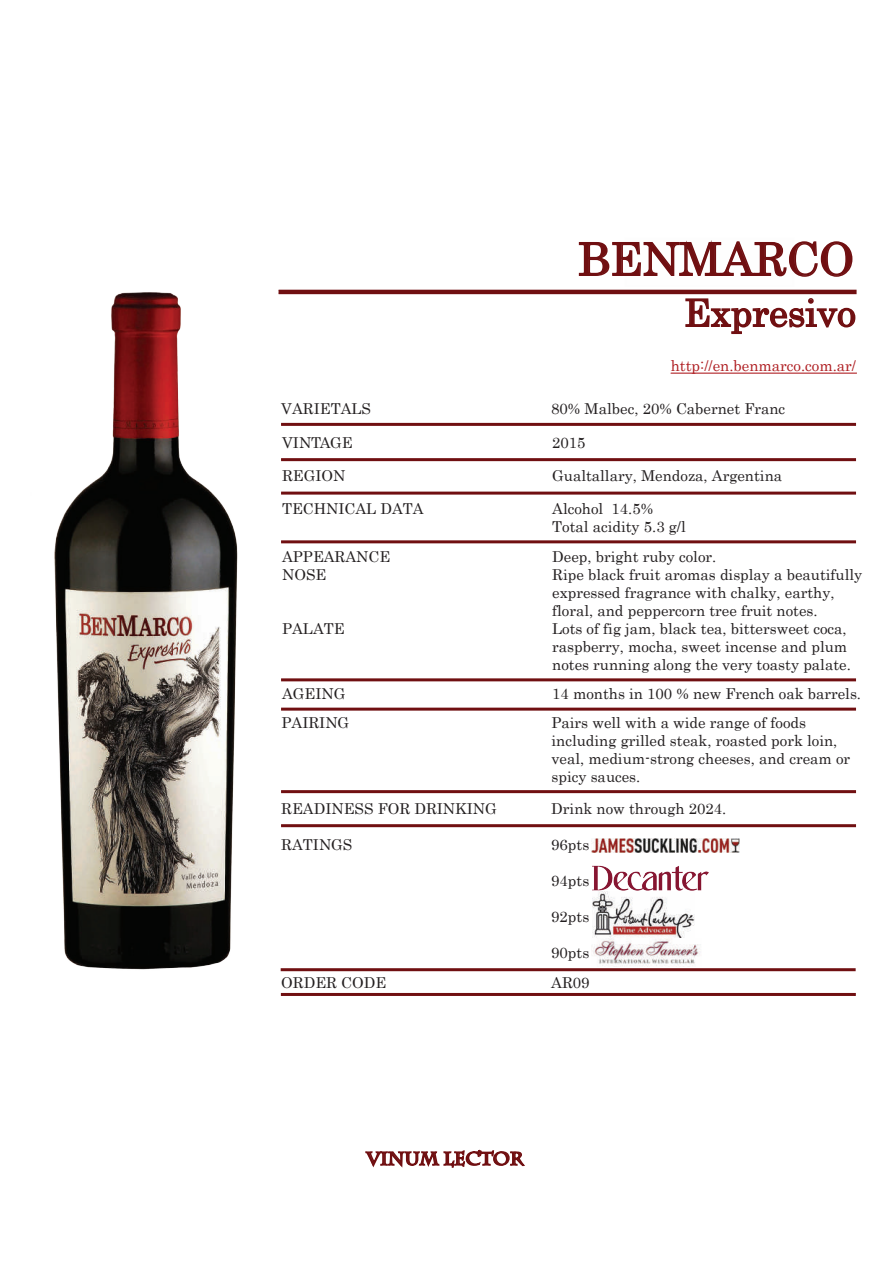
<style>
.page{position:relative;width:893px;height:1263px;background:#fff}
.page>*{position:absolute;margin:0;border:0;box-sizing:border-box;transform-origin:0 0}
.t1{font:45px "Century";color:#700f11}
.t2{font:37.5px "Century";color:#700f11}
.t3{font:700 18px "Charlemagne Std";color:#700f11}
.t4{font:15px/18px "Century";color:#231f20}
.t5{font:15px "Century";color:#af1e22}
</style>
<div class="page">
<hr style="left:278px;top:290px;width:579px;height:4px;background:#700f11">
<div style="left:281px;top:492px;width:575px;height:3px;border:2px solid #700f11"></div>
<div style="left:281px;top:540px;width:575px;height:3px;border:2px solid #700f11"></div>
<div style="left:281px;top:678px;width:575px;height:3px;border:2px solid #700f11"></div>
<div style="left:281px;top:708px;width:575px;height:3px;border:2px solid #700f11"></div>
<div style="left:281px;top:790px;width:575px;height:3px;border:2px solid #700f11"></div>
<div style="left:281px;top:824px;width:575px;height:3px;border:2px solid #700f11"></div>
<svg style="left:685px;top:298px;width:171px;height:37px"></svg>
<div style="left:281px;top:993px;width:575px;height:3px;border:2px solid #700f11"></div>
<div style="left:281px;top:968px;width:575px;height:3px;border:2px solid #700f11"></div>
<svg style="left:578px;top:238px;width:275px;height:40px"></svg>
<div style="left:281px;top:423px;width:575px;height:3px;border:2px solid #700f11"></div>
<div style="left:281px;top:458px;width:575px;height:3px;border:2px solid #700f11"></div>
<svg style="left:365px;top:1149px;width:160px;height:19px"></svg>
<img style="left:591px;top:839px;width:149px;height:14px">
<img style="left:593px;top:891px;width:102px;height:48px">
<img style="left:54px;top:292px;width:184px;height:678px">
<img style="left:593px;top:865px;width:115px;height:26px">
<img style="left:592px;top:939px;width:109px;height:27px">
<hr style="left:671px;top:373px;width:186px;height:1px;background:#af1f23">
<h1 class="t1" style="left:577px;top:221px;width:278px">BENMARCO</h1>
<h2 class="t2" style="left:684px;top:281px;width:174px">Expresivo</h2>
<p class="t5" style="left:671px;top:353px;width:187px">http://en.benmarco.com.ar/</p>
<p class="t4" style="left:281px;top:398px;width:91px">VARIETALS</p>
<p class="t4" style="left:551px;top:398px;width:235px">80% Malbec, 20% Cabernet Franc</p>
<p class="t4" style="left:282px;top:432px;width:72px">VINTAGE</p>
<p class="t4" style="left:552px;top:432px;width:35px">2015</p>
<p class="t4" style="left:282px;top:465px;width:65px">REGION</p>
<p class="t4" style="left:552px;top:465px;width:232px">Gualtallary, Mendoza, Argentina</p>
<p class="t4" style="left:282px;top:498px;width:143px">TECHNICAL DATA</p>
<p class="t4" style="left:552px;top:498px;width:135px">Alcohol 14.5%<br>Total acidity 5.3 g/l</p>
<p class="t4" style="left:282px;top:546px;width:110px">APPEARANCE</p>
<p class="t4" style="left:552px;top:546px;width:166px">Deep, bright ruby color.</p>
<p class="t4" style="left:282px;top:564px;width:46px">NOSE</p>
<p class="t4" style="left:552px;top:564px;width:312px">Ripe black fruit aromas display a beautifully expressed fragrance with chalky, earthy, floral, and peppercorn tree fruit notes.</p>
<p class="t4" style="left:282px;top:618px;width:64px">PALATE</p>
<p class="t4" style="left:552px;top:618px;width:300px">Lots of fig jam, black tea, bittersweet coca, raspberry, mocha, sweet incense and plum notes running along the very toasty palate.</p>
<p class="t4" style="left:282px;top:683px;width:65px">AGEING</p>
<p class="t4" style="left:552px;top:683px;width:310px">14 months in 100 % new French oak barrels.</p>
<p class="t4" style="left:281px;top:713px;width:69px">PAIRING</p>
<p class="t4" style="left:551px;top:713px;width:300px">Pairs well with a wide range of foods including grilled steak, roasted pork loin, veal, medium-strong cheeses, and cream or spicy sauces.</p>
<p class="t4" style="left:281px;top:798px;width:217px">READINESS FOR DRINKING</p>
<p class="t4" style="left:551px;top:798px;width:177px">Drink now through 2024.</p>
<p class="t4" style="left:281px;top:834px;width:73px">RATINGS</p>
<p class="t4" style="left:551px;top:834px;width:40px">96pts</p>
<p class="t4" style="left:551px;top:870px;width:40px">94pts</p>
<p class="t4" style="left:551px;top:906px;width:40px">92pts</p>
<p class="t4" style="left:551px;top:942px;width:40px">90pts</p>
<p class="t4" style="left:281px;top:972px;width:107px">ORDER CODE</p>
<p class="t4" style="left:551px;top:972px;width:40px">AR09</p>
<p class="t3" style="left:367px;top:1148px;width:158px">VINUM LECTOR</p>
</div>
